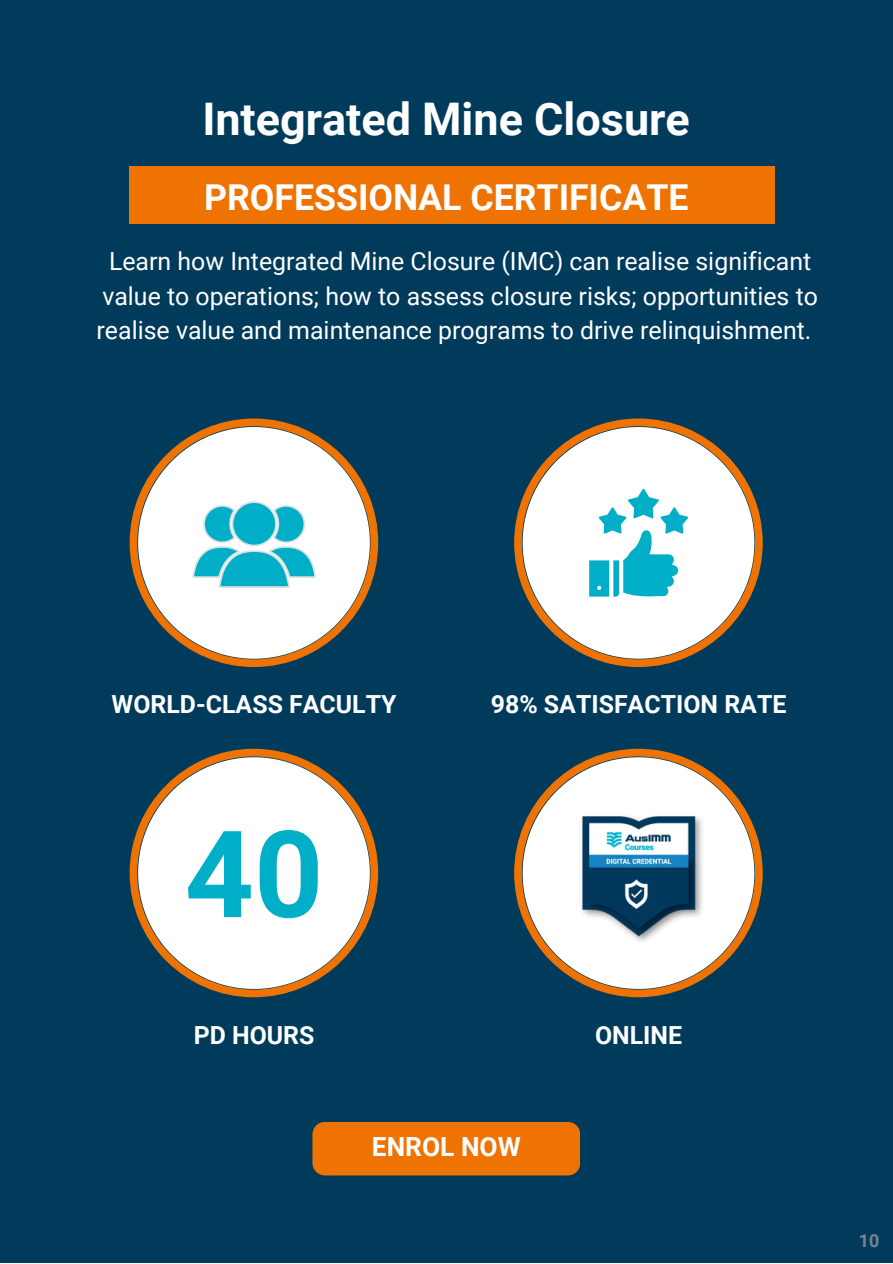
<style>
.page{position:relative;width:893px;height:1264px;background:#fff}
.page>*{position:absolute;margin:0;border:0;box-sizing:border-box;transform-origin:0 0}
.t1{font:700 120.75px "Roboto";color:#00aec7}
.t2{font:700 45px "Roboto";color:#fff}
.t3{font:700 35.7px "Roboto";color:#fff}
.t4{font:700 26.25px "Roboto";color:#fff}
.t5{font:24.9px/34.7px "Roboto";color:#fff;text-align:center}
.t6{font:700 24.9px "Roboto";color:#fff}
.t7{font:700 17.85px "Roboto";color:#768692}
</style>
<div class="page">
<div style="left:0;top:0;width:892px;height:1262px;background:#003b5c"></div>
<svg style="left:130px;top:418px;width:248px;height:249px"></svg>
<svg style="left:138px;top:427px;width:232px;height:231px;fill:#fff"></svg>
<svg style="left:130px;top:748px;width:248px;height:249px"></svg>
<svg style="left:138px;top:757px;width:232px;height:231px;background:#d9d8d5"></svg>
<svg style="left:192px;top:501px;width:124px;height:87px;background:#68cddb"></svg>
<div style="left:130px;top:166px;width:645px;height:57px;background:#ee7303"></div>
<div style="left:312px;top:1122px;width:268px;height:53px;background:#ee7303"></div>
<svg style="left:514px;top:418px;width:248px;height:249px;fill:#fff"></svg>
<svg style="left:514px;top:748px;width:248px;height:249px"></svg>
<p class="t2" style="left:202px;top:94px;width:489px">Integrated Mine Closure</p>
<p class="t3" style="left:204px;top:176px;width:486px">PROFESSIONAL CERTIFICATE</p>
<p class="t5" style="left:96px;top:244px;width:723px">Learn how Integrated Mine Closure (IMC) can realise significant value to operations; how to assess closure risks; opportunities to realise value and maintenance programs to drive relinquishment.</p>
<p class="t6" style="left:112px;top:690px;width:286px">WORLD-CLASS FACULTY</p>
<p class="t1" style="left:185px;top:805px;width:140px">40</p>
<p class="t6" style="left:194px;top:1020px;width:122px">PD HOURS</p>
<p class="t6" style="left:491px;top:690px;width:297px">98% SATISFACTION RATE</p>
<p class="t6" style="left:595px;top:1020px;width:89px">ONLINE</p>
<p class="t4" style="left:372px;top:1132px;width:150px">ENROL NOW</p>
<p class="t7" style="left:858px;top:1230px;width:22px">10</p>
</div>
